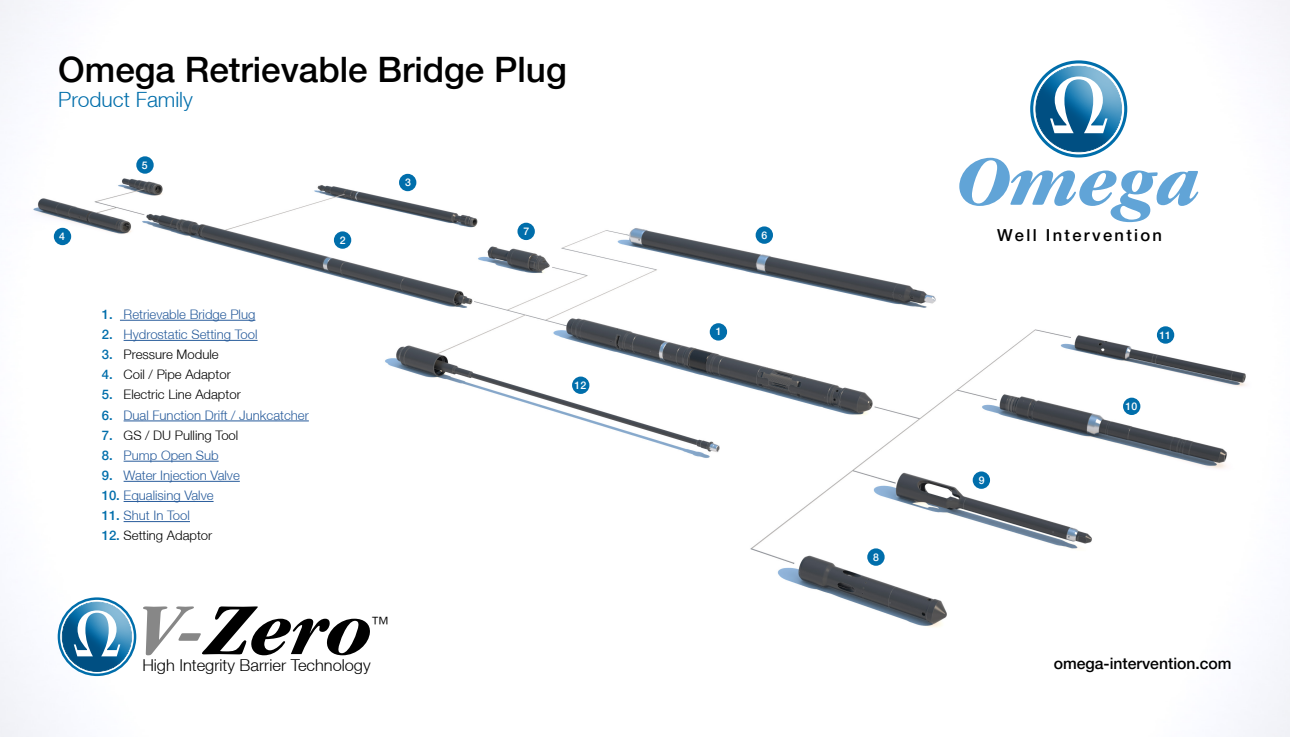
<style>
.page{position:relative;width:1290px;height:737px;background:#fff}
.page>*{position:absolute;margin:0;border:0;box-sizing:border-box;transform-origin:0 0}
.t1{font:italic 700 condensed 75.6px "Garamond";color:#000;scale:1.2 1}
.t2{font:500 35px "Helvetica Neue LT";color:#000}
.t3{font:300 21px "Helvetica Neue LT";color:#006eab}
.t4{font:300 18.38px "Helvetica Neue LT";color:#000}
.t5{font:500 16.54px "Helvetica Neue LT";letter-spacing:.14em;color:#000}
.t6{font:300 16.45px "Helvetica Neue LT";color:#000}
.t7{font:500 15.75px "Helvetica Neue LT";color:#000}
.t8{font:300 13.12px "Helvetica Neue LT";color:#275b9b}
.t9{font:300 13.12px "Helvetica Neue LT";color:#000}
.t10{font:500 10.5px "Helvetica Neue LT";color:#fff}
.s1{font-weight:500;color:#006eab}
.s2{color:#878787}
</style>
<div class="page">
<img style="left:0;top:0;width:1290px;height:737px">
<div style="left:55px;top:596px;width:85px;height:76px;background:#306980;opacity:.47"></div>
<svg style="left:74px;top:610px;width:46px;height:46px"></svg>
<hr style="left:120px;top:320px;width:135px;height:1px;background:#275b9b">
<hr style="left:124px;top:340px;width:134px;height:1px;background:#275b9b">
<hr style="left:124px;top:420px;width:185px;height:1px;background:#275b9b">
<hr style="left:124px;top:461px;width:95px;height:1px;background:#275b9b">
<hr style="left:124px;top:481px;width:116px;height:1px;background:#275b9b">
<hr style="left:124px;top:501px;width:90px;height:1px;background:#275b9b">
<hr style="left:124px;top:521px;width:66px;height:1px;background:#275b9b">
<div style="left:710px;top:323px;width:17px;height:17px;background:#006eab;border-radius:50%"></div>
<div style="left:334px;top:231px;width:17px;height:18px;background:#006eab;border-radius:50%"></div>
<div style="left:399px;top:174px;width:17px;height:17px;background:#006eab;border-radius:50%"></div>
<div style="left:54px;top:228px;width:17px;height:17px;background:#006eab;border-radius:50%"></div>
<div style="left:136px;top:156px;width:18px;height:18px;background:#006eab;border-radius:50%"></div>
<div style="left:756px;top:226px;width:17px;height:18px;background:#006eab;border-radius:50%"></div>
<div style="left:517px;top:223px;width:18px;height:17px;background:#006eab;border-radius:50%"></div>
<div style="left:572px;top:376px;width:17px;height:18px;background:#006eab;border-radius:50%"></div>
<div style="left:867px;top:548px;width:17px;height:18px;background:#006eab;border-radius:50%"></div>
<div style="left:973px;top:471px;width:17px;height:18px;background:#006eab;border-radius:50%"></div>
<div style="left:1123px;top:397px;width:17px;height:18px;background:#006eab;border-radius:50%"></div>
<div style="left:1157px;top:326px;width:17px;height:18px;background:#006eab;border-radius:50%"></div>
<div style="left:1028px;top:60px;width:102px;height:93px;background:#306980;opacity:.47"></div>
<svg style="left:1050px;top:76px;width:57px;height:57px"></svg>
<svg style="left:959px;top:158px;width:239px;height:64px"></svg>
<h2 class="t2" style="left:58px;top:49px;width:510px">Omega Retrievable Bridge Plug</h2>
<h3 class="t3" style="left:58px;top:87px;width:136px">Product Family</h3>
<p class="t10" style="left:59px;top:230px;width:7px">4</p>
<p class="t10" style="left:142px;top:158px;width:7px">5</p>
<p class="t10" style="left:340px;top:234px;width:7px">2</p>
<p class="t10" style="left:405px;top:176px;width:7px">3</p>
<p class="t10" style="left:523px;top:225px;width:7px">7</p>
<p class="t8" style="left:102px;top:306px;width:155px"><span class="s1">1.</span> Retrievable Bridge Plug</p>
<p class="t8" style="left:102px;top:326px;width:157px"><span class="s1">2.</span> Hydrostatic Setting Tool</p>
<p class="t9" style="left:102px;top:346px;width:118px"><span class="s1">3.</span> Pressure Module</p>
<p class="t9" style="left:102px;top:366px;width:131px"><span class="s1">4.</span> Coil / Pipe Adaptor</p>
<p class="t9" style="left:102px;top:387px;width:141px"><span class="s1">5.</span> Electric Line Adaptor</p>
<p class="t8" style="left:102px;top:407px;width:209px"><span class="s1">6.</span> Dual Function Drift / Junkcatcher</p>
<p class="t9" style="left:102px;top:427px;width:138px"><span class="s1">7.</span> GS / DU Pulling Tool</p>
<p class="t8" style="left:102px;top:447px;width:118px"><span class="s1">8.</span> Pump Open Sub</p>
<p class="t8" style="left:102px;top:467px;width:140px"><span class="s1">9.</span> Water Injection Valve</p>
<p class="t8" style="left:102px;top:487px;width:113px"><span class="s1">10.</span> Equalising Valve</p>
<p class="t8" style="left:102px;top:507px;width:90px"><span class="s1">11.</span> Shut In Tool</p>
<p class="t9" style="left:102px;top:527px;width:112px"><span class="s1">12.</span> Setting Adaptor</p>
<h1 class="t1" style="left:134px;top:586px;width:204px"><span class="s2">V-</span>Zero</h1>
<p class="t6" style="left:142px;top:655px;width:230px">High Integrity Barrier Technology</p>
<h3 class="t4" style="left:371px;top:612px;width:20px">™</h3>
<p class="t10" style="left:574px;top:379px;width:13px">12</p>
<p class="t10" style="left:716px;top:325px;width:7px">1</p>
<p class="t10" style="left:762px;top:229px;width:7px">6</p>
<p class="t10" style="left:873px;top:550px;width:7px">8</p>
<p class="t5" style="left:997px;top:226px;width:166px">Well Intervention</p>
<p class="t10" style="left:979px;top:473px;width:7px">9</p>
<p class="t10" style="left:1159px;top:328px;width:13px">11</p>
<p class="t10" style="left:1125px;top:400px;width:13px">10</p>
<p class="t7" style="left:1054px;top:654px;width:179px">omega-intervention.com</p>
</div>
